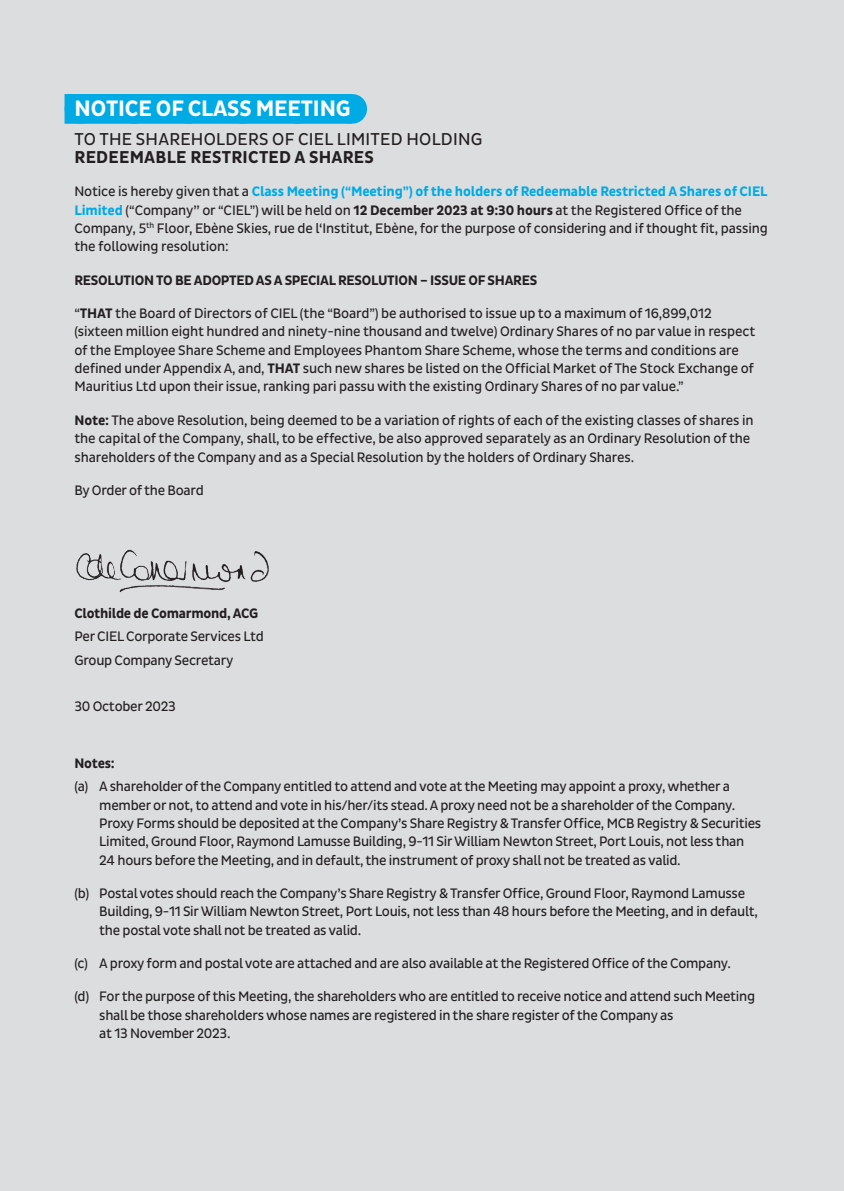
<style>
.page{position:relative;width:844px;height:1191px;background:#fff}
.page>*{position:absolute;margin:0;border:0;box-sizing:border-box;transform-origin:0 0}
.Booklet_-_Body_T2CAPS_-_left{font:700 22.75px "Pluto Sans Cond";letter-spacing:-.005em;color:#fff}
.Booklet_-_Body_Texts_-_SA{font:17.5px/18.4px "Pluto Sans Cond";letter-spacing:.015em;color:#231f20}
.Booklet_-_Body_Texts_-_SA-2{font:14px/18.4px "Pluto Sans Cond";letter-spacing:-.01em;color:#231f20}
.Booklet_-_Body_Bullet__i__-_SA{font:14px/18.4px "Pluto Sans Cond";letter-spacing:-.02em;color:#231f20}
.Booklet_-_Body_Texts{font:14px "Pluto Sans Cond";letter-spacing:-.02em;color:#231f20}
.Booklet_-_Body_Texts_Bold_-_left_-_SA{font:700 14px "Pluto Sans Cond";letter-spacing:-.02em;color:#231f20}
.Booklet_-_Body_Texts_Bold_-_left{font:700 14px "Pluto Sans Cond";letter-spacing:-.02em;color:#231f20}
.s1{font-weight:700}
.s2{font-weight:700;color:#00aae4}
</style>
<div class="page">
<div style="left:0;top:0;width:843px;height:1191px;background:#dcdddf"></div>
<div style="left:64px;top:94px;width:287px;height:30px;background:#00aae4"></div>
<svg style="left:134px;top:123px;width:190px;height:1px"></svg>
<hr style="left:351px;top:94px;width:1px;height:30px;background:#00aae4">
<img style="left:76px;top:549px;width:193px;height:43px">
<p class="Booklet_-_Body_T2CAPS_-_left" style="left:75px;top:96px;width:277px">NOTICE OF CLASS MEETING</p>
<p class="Booklet_-_Body_Texts_-_SA" style="left:75px;top:130px;width:409px">TO THE SHAREHOLDERS OF CIEL LIMITED HOLDING<br><span class="s1">REDEEMABLE RESTRICTED A SHARES</span></p>
<p class="Booklet_-_Body_Texts_-_SA-2" style="left:74px;top:182px;width:694px">Notice is hereby given that a <span class="s2">Class Meeting (“Meeting”) of the holders of Redeemable Restricted A Shares of CIEL Limited</span> (“Company’’ or “CIEL”) will be held on <span class="s1">12 December 2023 at 9:30 hours</span> at the Registered Office of the Company, 5<sup>th</sup> Floor, Ebène Skies, rue de l‘Institut, Ebène, for the purpose of considering and if thought fit, passing the following resolution:</p>
<p class="Booklet_-_Body_Texts_Bold_-_left_-_SA" style="left:74px;top:272px;width:464px">RESOLUTION TO BE ADOPTED AS A SPECIAL RESOLUTION – ISSUE OF SHARES</p>
<p class="Booklet_-_Body_Texts_-_SA-2" style="left:74px;top:304px;width:682px">“<span class="s1">THAT</span> the Board of Directors of CIEL (the “Board”) be authorised to issue up to a maximum of 16,899,012 (sixteen million eight hundred and ninety-nine thousand and twelve) Ordinary Shares of no par value in respect of the Employee Share Scheme and Employees Phantom Share Scheme, whose the terms and conditions are defined under Appendix A, and, <span class="s1">THAT</span> such new shares be listed on the Official Market of The Stock Exchange of Mauritius Ltd upon their issue, ranking pari passu with the existing Ordinary Shares of no par value.”</p>
<p class="Booklet_-_Body_Texts_-_SA-2" style="left:74px;top:411px;width:680px"><span class="s1">Note:</span> The above Resolution, being deemed to be a variation of rights of each of the existing classes of shares in the capital of the Company, shall, to be effective, be also approved separately as an Ordinary Resolution of the shareholders of the Company and as a Special Resolution by the holders of Ordinary Shares.</p>
<p class="Booklet_-_Body_Texts_-_SA-2" style="left:74px;top:481px;width:131px">By Order of the Board</p>
<p class="Booklet_-_Body_Texts_Bold_-_left" style="left:74px;top:605px;width:185px">Clothilde de Comarmond, ACG</p>
<p class="Booklet_-_Body_Texts" style="left:74px;top:628px;width:191px">Per CIEL Corporate Services Ltd</p>
<p class="Booklet_-_Body_Texts" style="left:74px;top:652px;width:160px">Group Company Secretary</p>
<p class="Booklet_-_Body_Texts" style="left:74px;top:698px;width:103px">30 October 2023</p>
<p class="Booklet_-_Body_Texts_Bold_-_left" style="left:74px;top:755px;width:42px">Notes:</p>
<p class="Booklet_-_Body_Bullet__i__-_SA" style="left:99px;top:777px;width:663px;text-indent:-25px">(a) A shareholder of the Company entitled to attend and vote at the Meeting may appoint a proxy, whether a member or not, to attend and vote in his/her/its stead. A proxy need not be a shareholder of the Company.<br>Proxy Forms should be deposited at the Company’s Share Registry &amp; Transfer Office, MCB Registry &amp; Securities Limited, Ground Floor, Raymond Lamusse Building, 9-11 Sir William Newton Street, Port Louis, not less than 24 hours before the Meeting, and in default, the instrument of proxy shall not be treated as valid.</p>
<p class="Booklet_-_Body_Bullet__i__-_SA" style="left:99px;top:884px;width:660px;text-indent:-25px">(b) Postal votes should reach the Company’s Share Registry &amp; Transfer Office, Ground Floor, Raymond Lamusse<br>Building, 9-11 Sir William Newton Street, Port Louis, not less than 48 hours before the Meeting, and in default, the postal vote shall not be treated as valid.</p>
<p class="Booklet_-_Body_Bullet__i__-_SA" style="left:74px;top:954px;width:657px">(c) A proxy form and postal vote are attached and are also available at the Registered Office of the Company.</p>
<p class="Booklet_-_Body_Bullet__i__-_SA" style="left:99px;top:987px;width:657px;text-indent:-25px">(d) For the purpose of this Meeting, the shareholders who are entitled to receive notice and attend such Meeting shall be those shareholders whose names are registered in the share register of the Company as<br>at 13 November 2023.</p>
</div>
